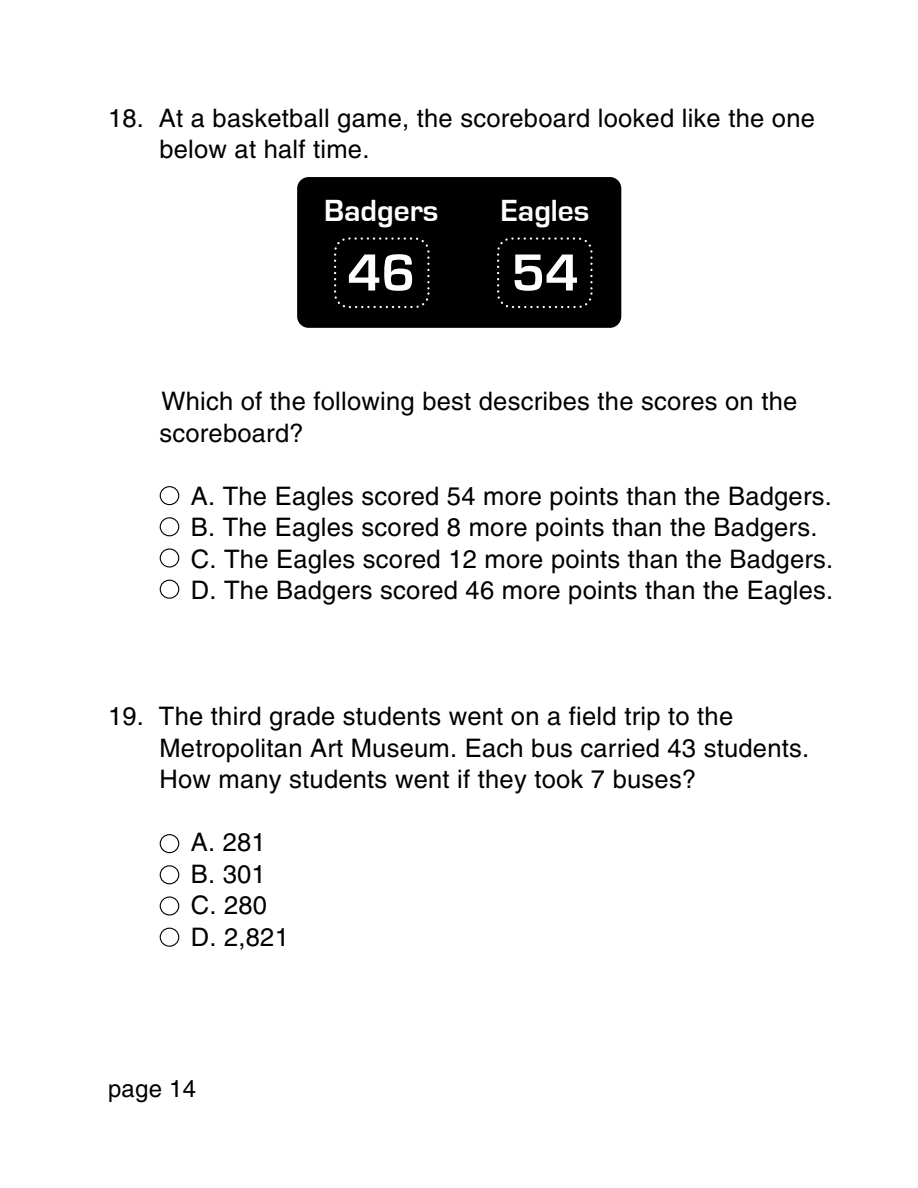
<style>
.page{position:relative;width:918px;height:1188px;background:#fff}
.page>*{position:absolute;margin:0;border:0;box-sizing:border-box;transform-origin:0 0}
.t1{font:700 54px "Eurostile";color:#fff}
.t2{font:700 31.5px "Eurostile";color:#fff}
.t3{font:25.5px/31.5px "Helvetica";letter-spacing:.01em;color:#000}
.t4{font:24px "Helvetica";letter-spacing:.01em;color:#000}
</style>
<div class="page">
<div style="left:297px;top:177px;width:324px;height:151px;background:#000"></div>
<div style="left:333px;top:236px;width:98px;height:71px;background:#000"></div>
<div style="left:496px;top:236px;width:98px;height:71px;background:#000"></div>
<div style="left:160px;top:834px;width:19px;height:19px;border:1px solid #000;border-radius:50%"></div>
<div style="left:160px;top:865px;width:19px;height:19px;border:1px solid #000;border-radius:50%"></div>
<div style="left:160px;top:896px;width:19px;height:20px;border:1px solid #000;border-radius:50%"></div>
<div style="left:160px;top:928px;width:19px;height:19px;border:1px solid #000;border-radius:50%"></div>
<div style="left:160px;top:486px;width:19px;height:19px;border:1px solid #000;border-radius:50%"></div>
<div style="left:160px;top:517px;width:19px;height:19px;border:1px solid #000;border-radius:50%"></div>
<div style="left:160px;top:548px;width:19px;height:20px;border:1px solid #000;border-radius:50%"></div>
<div style="left:160px;top:580px;width:19px;height:19px;border:1px solid #000;border-radius:50%"></div>
<p class="t3" style="left:159px;top:102px;width:657px;text-indent:-51px">18. At a basketball game, the scoreboard looked like the one below at half time.</p>
<p class="t2" style="left:324px;top:194px;width:116px">Badgers</p>
<p class="t2" style="left:501px;top:194px;width:90px">Eagles</p>
<h1 class="t1" style="left:348px;top:243px;width:69px">46</h1>
<h1 class="t1" style="left:511px;top:243px;width:69px">54</h1>
<p class="t3" style="left:159px;top:385px;width:639px">Which of the following best describes the scores on the scoreboard?</p>
<p class="t3" style="left:191px;top:480px;width:644px">A. The Eagles scored 54 more points than the Badgers.<br>B. The Eagles scored 8 more points than the Badgers.<br>C. The Eagles scored 12 more points than the Badgers.<br>D. The Badgers scored 46 more points than the Eagles.</p>
<p class="t3" style="left:159px;top:700px;width:651px;text-indent:-51px">19. The third grade students went on a field trip to the<br>Metropolitan Art Museum. Each bus carried 43 students.<br>How many students went if they took 7 buses?</p>
<p class="t3" style="left:191px;top:826px;width:100px">A. 281<br>B. 301<br>C. 280<br>D. 2,821</p>
<p class="t4" style="left:108px;top:1075px;width:90px">page 14</p>
</div>
